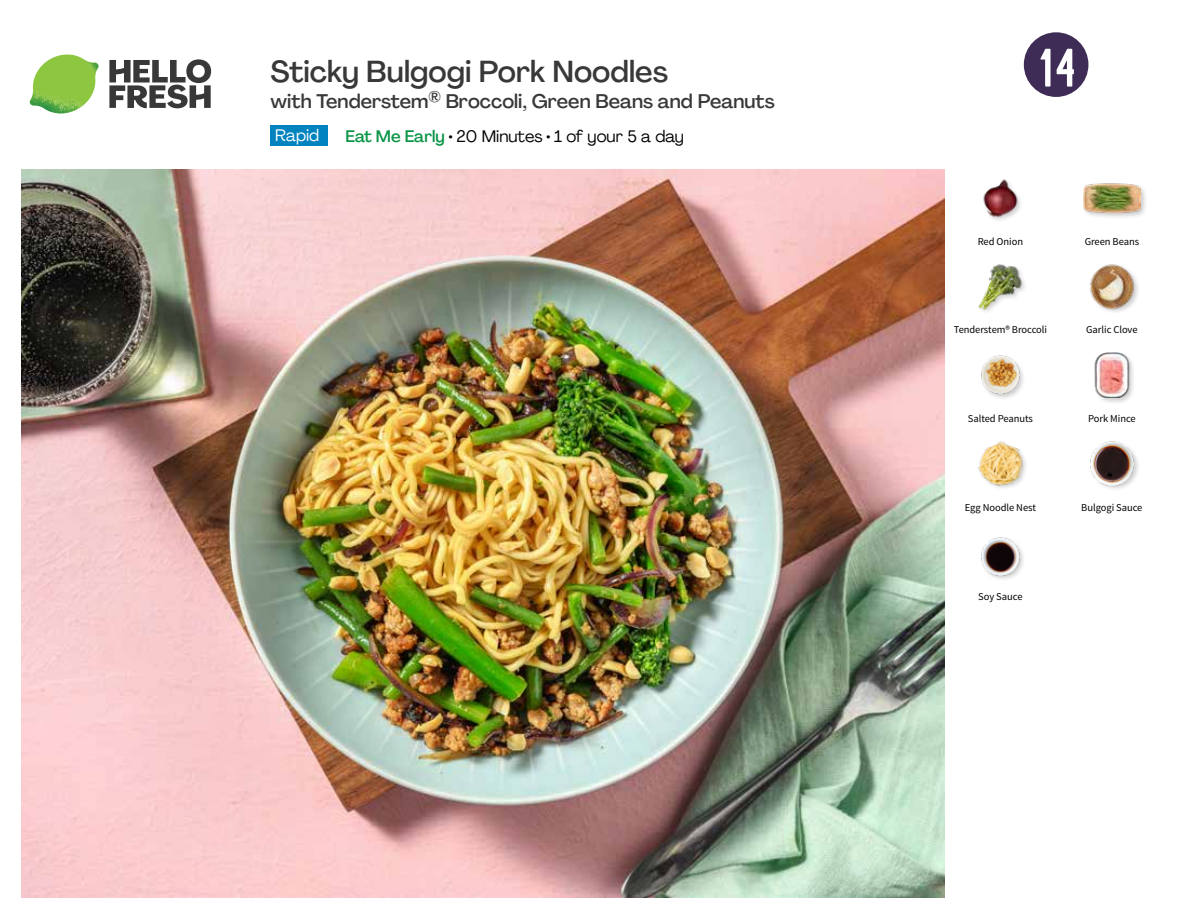
<style>
.page{position:relative;width:1188px;height:918px;background:#fff}
.page>*{position:absolute;margin:0;border:0;box-sizing:border-box;transform-origin:0 0}
.t1{font:54px "Kapra";color:#fff}
.t2{font:500 30px "Agrandir";color:#383839}
.t3{font:500 19.5px "Agrandir";color:#383839}
.t4{font:16.5px "Agrandir";color:#000}
.t5{font:16.5px "Agrandir";color:#fff}
.t6{font:10.5px "Source Sans Pro";letter-spacing:-.005em;color:#000}
.s1{font-weight:500;color:#0b9446}
</style>
<div class="page">
<svg style="left:109px;top:59px;width:102px;height:49px"></svg>
<img style="left:30px;top:55px;width:69px;height:59px">
<img style="left:21px;top:170px;width:924px;height:728px">
<img style="left:981px;top:537px;width:42px;height:42px">
<img style="left:981px;top:355px;width:42px;height:43px">
<img style="left:978px;top:441px;width:48px;height:47px">
<img style="left:1090px;top:441px;width:48px;height:48px">
<div style="left:1094px;top:350px;width:42px;height:54px;background:#000;opacity:.2"></div>
<img style="left:1094px;top:352px;width:40px;height:45px">
<img style="left:983px;top:179px;width:38px;height:41px">
<img style="left:978px;top:264px;width:46px;height:46px">
<img style="left:1090px;top:264px;width:48px;height:48px">
<div style="left:1082px;top:182px;width:66px;height:38px;background:#000;opacity:.2"></div>
<img style="left:1083px;top:182px;width:58px;height:38px">
<div style="left:271px;top:126px;width:57px;height:20px;background:#0083be"></div>
<svg style="left:1023px;top:32px;width:66px;height:65px"></svg>
<h2 class="t2" style="left:271px;top:53px;width:399px">Sticky Bulgogi Pork Noodles</h2>
<h3 class="t3" style="left:271px;top:89px;width:506px">with Tenderstem<sup>®</sup> Broccoli, Green Beans and Peanuts</h3>
<h3 class="t5" style="left:275px;top:125px;width:46px">Rapid</h3>
<h3 class="t4" style="left:345px;top:126px;width:340px"><span class="s1">Eat Me Early</span> • 20 Minutes • 1 of your 5 a day</h3>
<h1 class="t1" style="left:1040px;top:37px;width:37px">14</h1>
<p class="t6" style="left:978px;top:235px;width:47px">Red Onion</p>
<p class="t6" style="left:1085px;top:235px;width:56px">Green Beans</p>
<p class="t6" style="left:954px;top:323px;width:95px">Tenderstem® Broccoli</p>
<p class="t6" style="left:1086px;top:323px;width:53px">Garlic Clove</p>
<p class="t6" style="left:968px;top:412px;width:67px">Salted Peanuts</p>
<p class="t6" style="left:1088px;top:412px;width:49px">Pork Mince</p>
<p class="t6" style="left:965px;top:501px;width:73px">Egg Noodle Nest</p>
<p class="t6" style="left:1081px;top:501px;width:63px">Bulgogi Sauce</p>
<p class="t6" style="left:978px;top:590px;width:46px">Soy Sauce</p>
</div>
